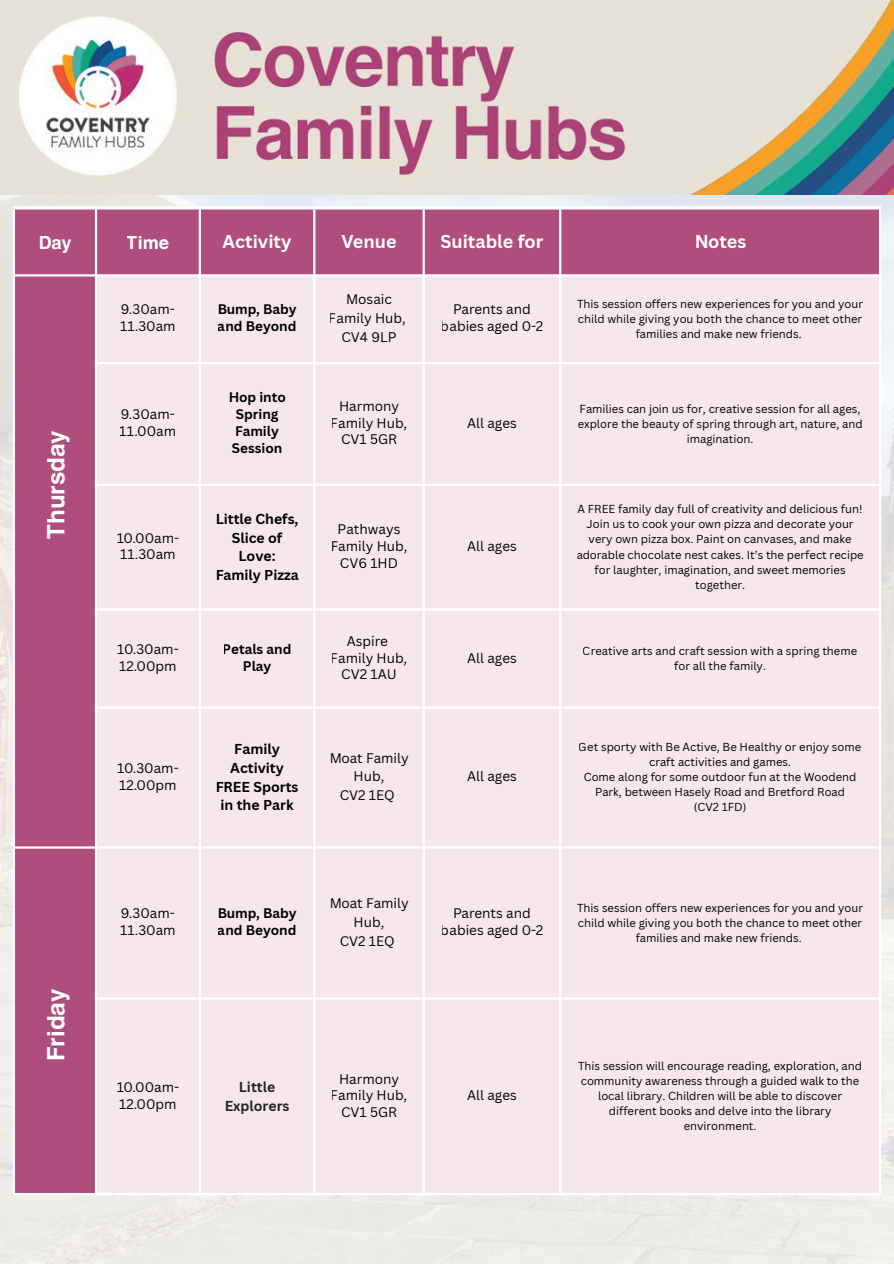
<style>
.page{position:relative;width:894px;height:1264px;background:#fff}
.page>*{position:absolute;margin:0;border:0;box-sizing:border-box;transform-origin:0 0}
.t1{font:700 24px "Helvetica World";color:#fff}
.t2{font:700 18px "Canva Sans";color:#fff}
.t3{font:700 18px "Helvetica World";color:#fff}
.t4{font:700 13.95px/18.8px "Canva Sans";color:#000;text-align:center}
.t5{font:700 13.95px/18.8px "Canva Sans";color:#242424;text-align:center}
.t6{font:13.5px/17px "Canva Sans";color:#000;text-align:center}
.t7{font:700 13.5px/17px "Canva Sans";color:#000}
.t8{font:11.25px/15px "Canva Sans";color:#000;text-align:center}
</style>
<div class="page">
<img style="left:0;top:194px;width:893px;height:1069px">
<img style="left:0;top:0;width:893px;height:194px">
<div style="left:15px;top:209px;width:863px;height:983px;background:#af4e7c"></div>
<div style="left:97px;top:276px;width:781px;height:916px;background:#f6e6ee"></div>
<hr style="left:13px;top:209px;width:2px;height:983px;background:#fff">
<hr style="left:95px;top:209px;width:2px;height:983px;background:#fff">
<hr style="left:199px;top:209px;width:2px;height:983px;background:#fff">
<hr style="left:313px;top:209px;width:2px;height:983px;background:#fff">
<hr style="left:422px;top:209px;width:2px;height:983px;background:#fff">
<hr style="left:559px;top:209px;width:2px;height:983px;background:#fff">
<hr style="left:878px;top:209px;width:2px;height:983px;background:#fff">
<hr style="left:13px;top:274px;width:867px;height:2px;background:#fff">
<hr style="left:95px;top:362px;width:785px;height:2px;background:#fff">
<hr style="left:95px;top:483px;width:785px;height:3px;background:#fff">
<hr style="left:95px;top:608px;width:785px;height:2px;background:#fff">
<hr style="left:95px;top:706px;width:785px;height:2px;background:#fff">
<hr style="left:13px;top:846px;width:867px;height:2px;background:#fff">
<hr style="left:95px;top:997px;width:785px;height:2px;background:#fff">
<hr style="left:13px;top:1192px;width:867px;height:3px;background:#fff">
<hr style="left:13px;top:206px;width:867px;height:3px;background:#fdfdfe">
<h2 class="t3" style="left:38px;top:228px;width:34px">Day</h2>
<h2 class="t3" style="left:127px;top:228px;width:44px">Time</h2>
<h2 class="t2" style="left:222px;top:229px;width:70px">Activity</h2>
<h2 class="t2" style="left:341px;top:229px;width:57px">Venue</h2>
<h2 class="t2" style="left:440px;top:229px;width:104px">Suitable for</h2>
<h2 class="t2" style="left:693px;top:229px;width:54px">Notes</h2>
<h1 class="t1" style="left:36px;top:539px;width:110px;rotate:-90deg">Thursday</h1>
<h1 class="t1" style="left:36px;top:1060px;width:73px;rotate:-90deg">Friday</h1>
<p class="t6" style="left:120px;top:301px;width:57px;text-align:left">9.30am-<br>11.30am</p>
<p class="t7" style="left:217px;top:301px;width:81px">Bump, Baby and Beyond</p>
<p class="t6" style="left:329px;top:289px;width:78px;line-height:18.8px">Mosaic<br>Family Hub,<br>CV4 9LP</p>
<p class="t6" style="left:440px;top:301px;width:104px">Parents and babies aged 0-2</p>
<p class="t8" style="left:577px;top:296px;width:287px">This session offers new experiences for you and your child while giving you both the chance to meet other families and make new friends.</p>
<p class="t6" style="left:120px;top:405px;width:58px;text-align:left">9.30am-<br>11.00am</p>
<p class="t6" style="left:117px;top:529px;width:64px;text-align:left">10.00am-<br>11.30am</p>
<p class="t7" style="left:228px;top:388px;width:59px">Hop into<br>Spring<br>Family<br>Session</p>
<p class="t6" style="left:331px;top:397px;width:78px">Harmony<br>Family Hub,<br>CV1 5GR</p>
<p class="t4" style="left:215px;top:509px;width:85px">Little Chefs,<br>Slice of<br>Love:<br>Family Pizza</p>
<p class="t6" style="left:330px;top:520px;width:78px">Pathways<br>Family Hub,<br>CV6 1HD</p>
<p class="t6" style="left:117px;top:640px;width:63px;text-align:left">10.30am-<br>12.00pm</p>
<p class="t7" style="left:223px;top:640px;width:70px;text-align:center">Petals and<br>Play</p>
<p class="t6" style="left:331px;top:632px;width:78px">Aspire<br>Family Hub,<br>CV2 1AU</p>
<p class="t6" style="left:117px;top:759px;width:63px;text-align:left">10.30am-<br>12.00pm</p>
<p class="t4" style="left:215px;top:739px;width:84px">Family<br>Activity<br>FREE Sports in the Park</p>
<p class="t6" style="left:329px;top:748px;width:81px;line-height:18.8px">Moat Family<br>Hub,<br>CV2 1EQ</p>
<p class="t6" style="left:467px;top:414px;width:51px">All ages</p>
<p class="t6" style="left:467px;top:537px;width:51px">All ages</p>
<p class="t8" style="left:577px;top:401px;width:286px">Families can join us for, creative session for all ages, explore the beauty of spring through art, nature, and imagination.</p>
<p class="t8" style="left:576px;top:501px;width:289px">A FREE family day full of creativity and delicious fun!<br>Join us to cook your own pizza and decorate your very own pizza box. Paint on canvases, and make adorable chocolate nest cakes. It’s the perfect recipe for laughter, imagination, and sweet memories together.</p>
<p class="t6" style="left:467px;top:648px;width:51px">All ages</p>
<p class="t8" style="left:582px;top:643px;width:276px">Creative arts and craft session with a spring theme for all the family.</p>
<p class="t6" style="left:467px;top:767px;width:51px">All ages</p>
<p class="t8" style="left:578px;top:739px;width:284px">Get sporty with Be Active, Be Healthy or enjoy some craft activities and games.<br>Come along for some outdoor fun at the Woodend Park, between Hasely Road and Bretford Road<br>(CV2 1FD)</p>
<p class="t6" style="left:120px;top:904px;width:57px;text-align:left">9.30am-<br>11.30am</p>
<p class="t7" style="left:217px;top:904px;width:81px">Bump, Baby and Beyond</p>
<p class="t6" style="left:329px;top:893px;width:81px;line-height:18.8px">Moat Family<br>Hub,<br>CV2 1EQ</p>
<p class="t6" style="left:440px;top:904px;width:104px">Parents and babies aged 0-2</p>
<p class="t8" style="left:577px;top:900px;width:287px">This session offers new experiences for you and your child while giving you both the chance to meet other families and make new friends.</p>
<p class="t6" style="left:117px;top:1078px;width:64px;text-align:left">10.00am-<br>12.00pm</p>
<p class="t5" style="left:224px;top:1077px;width:66px">Little<br>Explorers</p>
<p class="t6" style="left:331px;top:1069px;width:78px">Harmony<br>Family Hub,<br>CV1 5GR</p>
<p class="t6" style="left:467px;top:1086px;width:51px">All ages</p>
<p class="t8" style="left:578px;top:1058px;width:285px">This session will encourage reading, exploration, and community awareness through a guided walk to the local library. Children will be able to discover different books and delve into the library environment.</p>
</div>
